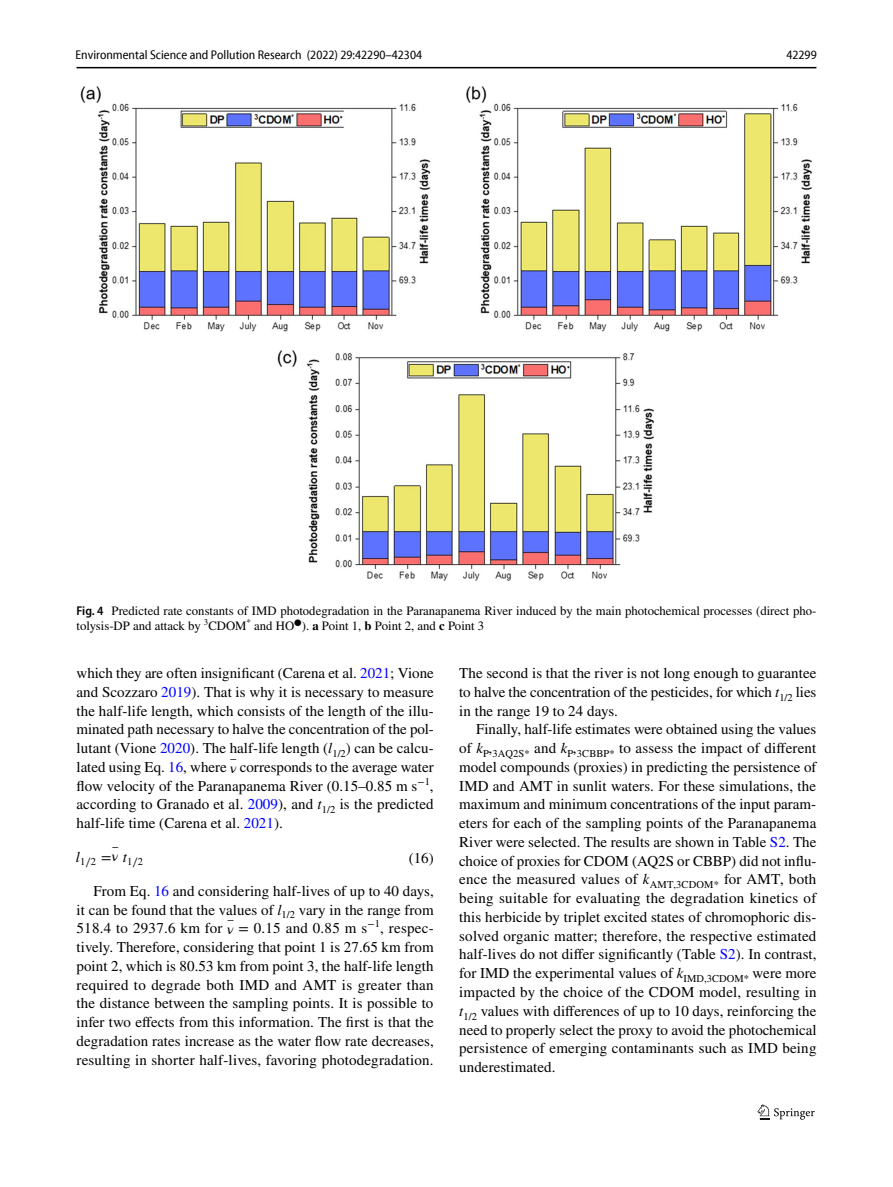
<style>
.page{position:relative;width:893px;height:1187px;background:#fff}
.page>*{position:absolute;margin:0;border:0;box-sizing:border-box;transform-origin:0 0}
.t1{font:15px/18.8px "STIX";letter-spacing:.005em;color:#000;text-align:justify}
.t2{font:12.75px/15px "STIX";color:#000}
.t3{font:semi-condensed 12.75px "Myriad Pro Unic";color:#000}
.t4{font:10.5px "STIX General Regular 15";color:#000}
.t5{font:10.5px "STIX Math Regular 17";color:#000}
.t6{font:10.5px "STIX Math Regular 18";color:#000}
.s1{font-family:"Myriad Pro";font-weight:600;font-stretch:semi-condensed}
.s2{font-weight:700}
.s3{color:#00f}
.s4{font-style:italic}
.s5{font-family:"STIX Math Italic 6"}
.s6{font-family:"STIX Math Regular 18"}
.s7{font-family:"STIX Math Italic 7"}
</style>
<div class="page">
<hr style="left:77px;top:67px;width:739px;height:1px;background:#000">
<img style="left:81px;top:87px;width:731px;height:493px">
<svg style="left:757px;top:1104px;width:58px;height:15px"></svg>
<p class="t3" style="left:76px;top:50px;width:348px">Environmental Science and Pollution Research (2022) 29:42290–42304</p>
<p class="t3" style="left:786px;top:50px;width:32px">42299</p>
<p class="t2" style="left:77px;top:604px;width:741px"><span class="s1">Fig. 4</span> Predicted rate constants of IMD photodegradation in the Paranapanema River induced by the main photochemical processes (direct pho&shy;tolysis-DP and attack by <sup>3</sup>CDOM<sup>*</sup> and HO<sup>●</sup>). <span class="s2">a</span> Point 1, <span class="s2">b</span> Point 2, and <span class="s2">c</span> Point 3</p>
<p class="t1" style="left:77px;top:664px;width:359px">which they are often insignificant (Carena et al. <span class="s3">2021</span>; Vione and Scozzaro <span class="s3">2019</span>). That is why it is necessary to measure the half-life length, which consists of the length of the illu&shy;minated path necessary to halve the concentration of the pol&shy;lutant (Vione <span class="s3">2020</span>). The half-life length (<span class="s4">l</span><sub>1/2</sub>) can be calcu&shy;lated using Eq. <span class="s3">16</span>, where <span class="s5">𝜈</span> corresponds to the average water flow velocity of the Paranapanema River (0.15–0.85 m s<sup>−1</sup>, according to Granado et al. <span class="s3">2009</span>), and <span class="s4">t</span><sub>1/2</sub> is the predicted half-life time (Carena et al. <span class="s3">2021</span>).</p>
<p class="t6" style="left:112px;top:842px;width:9px">−</p>
<p class="t4" style="left:76px;top:858px;width:69px"><sup>l</sup>1<span class="s6">∕</span>2 <sup>=</sup><sup>𝜈</sup> <sup>t</sup>1<span class="s6">∕</span>2</p>
<p class="t1" style="left:409px;top:849px;width:26px">(16)</p>
<p class="t1" style="left:77px;top:882px;width:359px;text-indent:17px">From Eq. <span class="s3">16</span> and considering half-lives of up to 40 days, it can be found that the values of <span class="s4">l</span><sub>1/2</sub> vary in the range from 518.4 to 2937.6 km for <span class="s7">𝜈</span> = 0.15 and 0.85 m s<sup>−1</sup>, respec-</p>
<p class="t5" style="left:227px;top:915px;width:9px">−</p>
<p class="t1" style="left:77px;top:938px;width:359px">tively. Therefore, considering that point 1 is 27.65 km from point 2, which is 80.53 km from point 3, the half-life length required to degrade both IMD and AMT is greater than the distance between the sampling points. It is possible to infer two effects from this information. The first is that the degradation rates increase as the water flow rate decreases, resulting in shorter half-lives, favoring photodegradation.</p>
<p class="t1" style="left:459px;top:664px;width:359px">The second is that the river is not long enough to guarantee to halve the concentration of the pesticides, for which <span class="s4">t</span><sub>1/2</sub> lies in the range 19 to 24 days.</p>
<p class="t1" style="left:459px;top:721px;width:359px;text-indent:17px">Finally, half-life estimates were obtained using the values of <span class="s4">k</span><sub>P</sub>,<sub>3AQ2S*</sub> and <span class="s4">k</span><sub>P</sub>,<sub>3CBBP*</sub> to assess the impact of different model compounds (proxies) in predicting the persistence of IMD and AMT in sunlit waters. For these simulations, the maximum and minimum concentrations of the input param&shy;eters for each of the sampling points of the Paranapanema River were selected. The results are shown in Table <span class="s3">S2</span>. The choice of proxies for CDOM (AQ2S or CBBP) did not influ&shy;ence the measured values of <span class="s4">k</span><sub>AMT,3CDOM*</sub> for AMT, both being suitable for evaluating the degradation kinetics of this herbicide by triplet excited states of chromophoric dis&shy;solved organic matter; therefore, the respective estimated half-lives do not differ significantly (Table <span class="s3">S2</span>). In contrast, for IMD the experimental values of <span class="s4">k</span><sub>IMD,3CDOM*</sub> were more impacted by the choice of the CDOM model, resulting in <span class="s4">t</span><sub>1/2</sub> values with differences of up to 10 days, reinforcing the need to properly select the proxy to avoid the photochemical persistence of emerging contaminants such as IMD being underestimated.</p>
</div>
